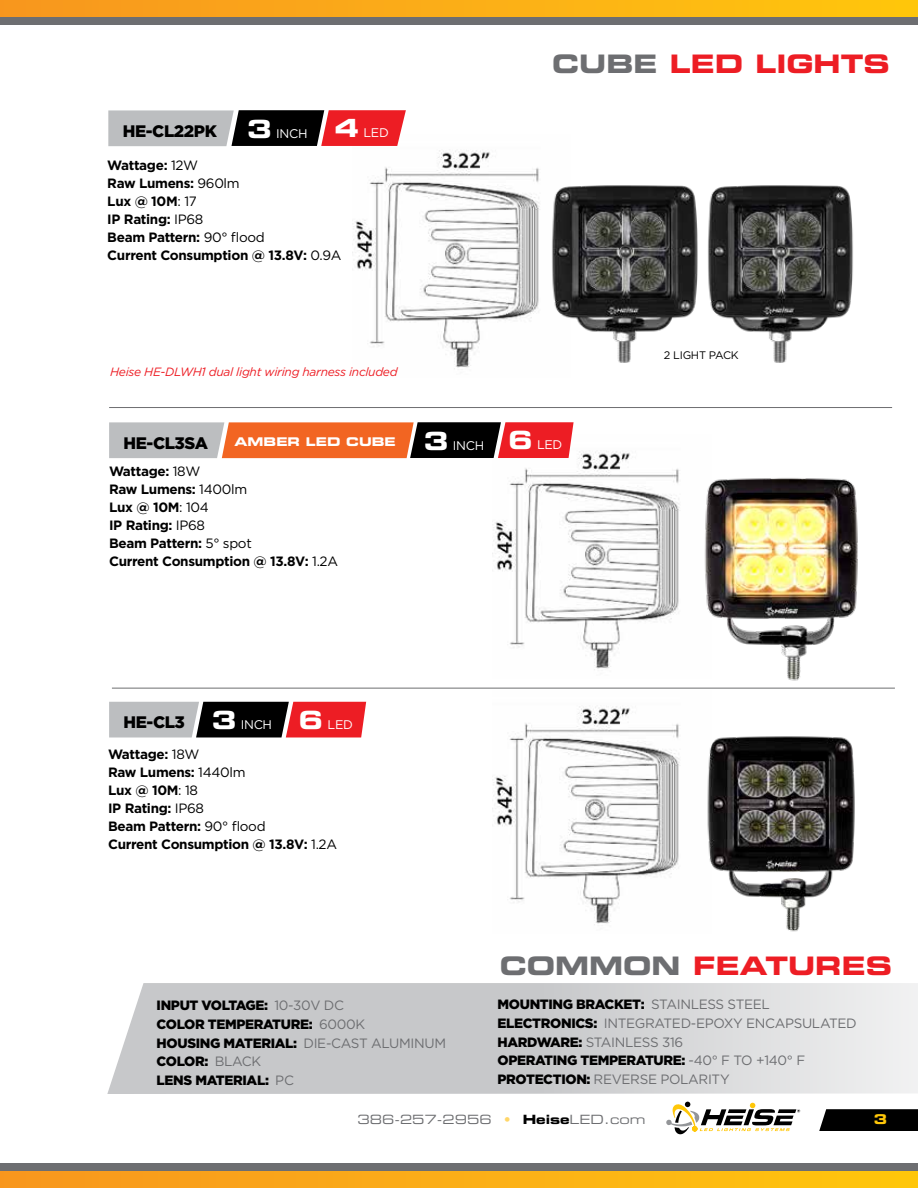
<style>
.page{position:relative;width:918px;height:1188px;background:#fff}
.page>*{position:absolute;margin:0;border:0;box-sizing:border-box;transform-origin:0 0}
.t1{font:25.5px "Eurostile Bold Extended Two";color:#ed1d24}
.t2{font:900 16.65px "Gotham HTF";letter-spacing:-.025em;color:#000}
.t3{font:700 13.5px/18px "Gotham";letter-spacing:-.025em;color:#000}
.t4{font:900 13.5px/18.8px "Gotham HTF";letter-spacing:-.025em;color:#000}
.t5{font:13.5px/18.8px "Gotham";letter-spacing:-.025em;color:#6d6e71}
.t6{font:13.5px "Eurostile Bold Extended Two";color:#ffc709}
.t7{font:12.75px "Eurostile Extended Two";color:#6d6e71}
.t8{font:12.45px "Gotham";letter-spacing:-.025em;color:#fff}
.t9{font:italic 12px "Gotham";letter-spacing:-.025em;color:#ed1d24}
.t10{font:12px "Eurostile Bold Extended Two";color:#fff}
.t11{font:10.95px "Gotham";letter-spacing:-.025em;color:#000}
.s1{font-family:"Eurostile Bold Extended Two";font-size:25.05px}
.s2{font-weight:400}
.s3{color:#6d6e71}
.s4{font-family:"Gotham HTF";font-weight:900;font-size:16.65px;color:#000}
.s5{font-family:"Gotham";font-weight:400;color:#6d6e71}
.s6{font-family:"Gotham HTF";font-weight:900;color:#000}
.s7{color:#ffd668}
.s8{font-family:"Eurostile Bold Extended Two";color:#000}
</style>
<div class="page">
<svg style="left:819px;top:1109px;width:99px;height:22px;background:#0b0b0b"></svg>
<svg style="left:666px;top:1102px;width:134px;height:33px"></svg>
<div style="left:0;top:0;width:918px;height:25px;background:linear-gradient(to right,#f8961f,#ffc60d)"></div>
<div style="left:0;top:17px;width:918px;height:8px;background:#6d6e71"></div>
<div style="left:0;top:1163px;width:918px;height:25px;background:linear-gradient(to right,#f8961f,#ffc60d)"></div>
<div style="left:0;top:1163px;width:918px;height:8px;background:#6d6e71"></div>
<img style="left:492px;top:706px;width:154px;height:219px">
<img style="left:492px;top:451px;width:188px;height:219px">
<svg style="left:109px;top:702px;width:257px;height:35px;background:#8e5355"></svg>
<img style="left:646px;top:723px;width:209px;height:209px">
<img style="left:352px;top:150px;width:188px;height:219px">
<svg style="left:108px;top:110px;width:298px;height:36px;background:#966264"></svg>
<svg style="left:107px;top:983px;width:811px;height:111px;background:#d2d3d4"></svg>
<hr style="left:109px;top:407px;width:783px;height:1px;background:#6d6e71">
<svg style="left:109px;top:422px;width:465px;height:36px;background:#b9644b"></svg>
<hr style="left:112px;top:688px;width:783px;height:1px;background:#6d6e71">
<img style="left:704px;top:478px;width:154px;height:203px">
<img style="left:709px;top:185px;width:144px;height:178px">
<img style="left:552px;top:185px;width:157px;height:178px">
<p class="t2" style="left:123px;top:121px;width:95px">HE-CL22PK</p>
<p class="t8" style="left:247px;top:126px;width:143px"><span class="s1">3</span> INCH <span class="s1">4</span> LED</p>
<p class="t3" style="left:107px;top:156px;width:236px">Wattage: <span class="s2">12W<br></span>Raw Lumens: <span class="s2">960lm<br></span>Lux @ 10M<span class="s2">: 17<br></span>IP Rating: <span class="s2">IP68<br></span>Beam Pattern: <span class="s2">90° flood<br></span>Current Consumption @ 13.8V: <span class="s2">0.9A</span></p>
<p class="t9" style="left:110px;top:365px;width:289px">Heise HE-DLWH1 dual light wiring harness included</p>
<h1 class="t1" style="left:552px;top:46px;width:339px"><span class="s3">CUBE</span> LED LIGHTS</h1>
<p class="t11" style="left:664px;top:350px;width:76px">2 LIGHT PACK</p>
<p class="t2" style="left:124px;top:433px;width:86px">HE-CL3SA</p>
<p class="t8" style="left:424px;top:438px;width:140px"><span class="s1">3</span> INCH <span class="s1">6</span> LED</p>
<p class="t10" style="left:235px;top:434px;width:163px">AMBER LED CUBE</p>
<p class="t3" style="left:109px;top:462px;width:230px">Wattage: <span class="s2">18W<br></span>Raw Lumens: <span class="s2">1400lm<br></span>Lux @ 10M<span class="s2">: 104<br></span>IP Rating: <span class="s2">IP68<br></span>Beam Pattern: <span class="s2">5° spot<br></span>Current Consumption @ 13.8V: <span class="s2">1.2A</span></p>
<p class="t8" style="left:124px;top:718px;width:231px"><span class="s4">HE-CL3</span> <span class="s1">3</span> INCH <span class="s1">6</span> LED</p>
<p class="t3" style="left:108px;top:745px;width:230px">Wattage: <span class="s2">18W<br></span>Raw Lumens: <span class="s2">1440lm<br></span>Lux @ 10M<span class="s2">: 18<br></span>IP Rating: <span class="s2">IP68<br></span>Beam Pattern: <span class="s2">90° flood<br></span>Current Consumption @ 13.8V: <span class="s2">1.2A</span></p>
<h1 class="t1" style="left:500px;top:948px;width:394px"><span class="s3">COMMON</span> FEATURES</h1>
<p class="t4" style="left:157px;top:996px;width:291px">INPUT VOLTAGE: <span class="s5">10-30V DC<br></span>COLOR TEMPERATURE: <span class="s5">6000K<br></span>HOUSING MATERIAL: <span class="s5">DIE-CAST ALUMINUM<br></span>COLOR: <span class="s5">BLACK<br></span>LENS MATERIAL: <span class="s5">PC</span></p>
<p class="t4" style="left:498px;top:995px;width:274px">MOUNTING BRACKET: <span class="s5">STAINLESS STEEL</span></p>
<p class="t5" style="left:498px;top:1014px;width:361px"><span class="s6">ELECTRONICS:</span> INTEGRATED-EPOXY ENCAPSULATED<br><span class="s6">HARDWARE:</span> STAINLESS 316</p>
<p class="t4" style="left:498px;top:1051px;width:309px">OPERATING TEMPERATURE: <span class="s5">-40° F TO +140° F</span></p>
<p class="t5" style="left:498px;top:1070px;width:234px"><span class="s6">PROTECTION:</span> REVERSE POLARITY</p>
<p class="t7" style="left:357px;top:1111px;width:290px">386-257-2956 <span class="s7">•</span> <span class="s8">Heise</span>LED.com</p>
<p class="t6" style="left:874px;top:1109px;width:15px">3</p>
</div>
